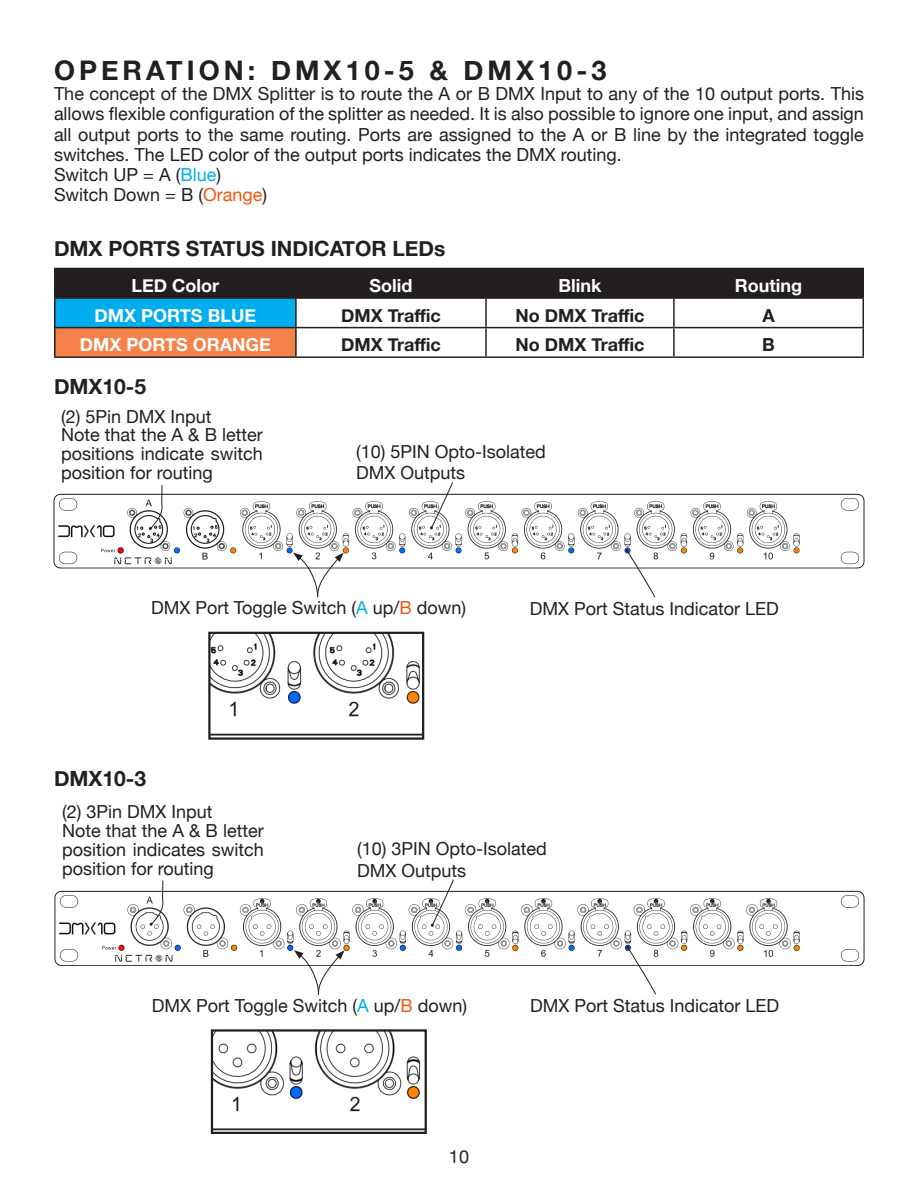
<style>
.page{position:relative;width:918px;height:1188px;background:#fff}
.page>*{position:absolute;margin:0;border:0;box-sizing:border-box;transform-origin:0 0}
.t1{font:700 27px "Helvetica Neue";letter-spacing:.15em;color:#231f20}
.t2{font:700 21px "Helvetica Neue";color:#231f20}
.t3{font:18px/18.8px "Helvetica Neue";color:#231f20;text-align:justify}
.t4{font:700 18px "Helvetica Neue";color:#fff}
.t5{font:700 18px "Helvetica Neue";color:#231f20}
.s1{color:#00aeef}
.s2{color:#f2580d}
</style>
<div class="page">
<img style="left:53px;top:493px;width:812px;height:76px">
<svg style="left:430px;top:482px;width:23px;height:47px"></svg>
<svg style="left:626px;top:549px;width:30px;height:49px"></svg>
<svg style="left:293px;top:553px;width:51px;height:45px"></svg>
<div style="left:56px;top:269px;width:806px;height:28px;background:#231f20"></div>
<div style="left:55px;top:298px;width:241px;height:30px;background:#00aeef"></div>
<div style="left:55px;top:328px;width:241px;height:29px;background:#f58249"></div>
<hr style="left:54px;top:268px;width:242px;height:1px;background:#231f20">
<hr style="left:54px;top:269px;width:2px;height:28px;background:#231f20">
<hr style="left:296px;top:268px;width:190px;height:1px;background:#231f20">
<hr style="left:295px;top:269px;width:2px;height:28px;background:#231f20">
<hr style="left:486px;top:268px;width:188px;height:1px;background:#231f20">
<hr style="left:485px;top:269px;width:2px;height:28px;background:#231f20">
<hr style="left:674px;top:268px;width:190px;height:1px;background:#231f20">
<hr style="left:673px;top:269px;width:2px;height:28px;background:#231f20">
<hr style="left:862px;top:269px;width:2px;height:28px;background:#231f20">
<hr style="left:54px;top:297px;width:242px;height:2px;background:#231f20">
<hr style="left:54px;top:299px;width:2px;height:28px;background:#231f20">
<hr style="left:296px;top:297px;width:190px;height:2px;background:#231f20">
<hr style="left:295px;top:299px;width:2px;height:28px;background:#231f20">
<hr style="left:486px;top:297px;width:188px;height:2px;background:#231f20">
<hr style="left:485px;top:299px;width:2px;height:28px;background:#231f20">
<hr style="left:674px;top:297px;width:190px;height:2px;background:#231f20">
<hr style="left:673px;top:299px;width:2px;height:28px;background:#231f20">
<hr style="left:862px;top:299px;width:2px;height:28px;background:#231f20">
<hr style="left:54px;top:327px;width:242px;height:1px;background:#231f20">
<hr style="left:54px;top:328px;width:2px;height:28px;background:#231f20">
<hr style="left:296px;top:327px;width:190px;height:1px;background:#231f20">
<hr style="left:295px;top:328px;width:2px;height:28px;background:#231f20">
<hr style="left:486px;top:327px;width:188px;height:1px;background:#231f20">
<hr style="left:485px;top:328px;width:2px;height:28px;background:#231f20">
<hr style="left:674px;top:327px;width:190px;height:1px;background:#231f20">
<hr style="left:673px;top:328px;width:2px;height:28px;background:#231f20">
<hr style="left:862px;top:328px;width:2px;height:28px;background:#231f20">
<hr style="left:54px;top:356px;width:242px;height:2px;background:#231f20">
<hr style="left:296px;top:356px;width:190px;height:2px;background:#231f20">
<hr style="left:486px;top:356px;width:188px;height:2px;background:#231f20">
<hr style="left:674px;top:356px;width:190px;height:2px;background:#231f20">
<svg style="left:149px;top:485px;width:14px;height:45px"></svg>
<img style="left:211px;top:635px;width:210px;height:101px">
<div style="left:208px;top:632px;width:216px;height:108px;border:2px solid #231f20"></div>
<img style="left:54px;top:890px;width:811px;height:76px">
<svg style="left:150px;top:880px;width:14px;height:46px"></svg>
<svg style="left:431px;top:879px;width:23px;height:48px"></svg>
<svg style="left:626px;top:946px;width:31px;height:49px"></svg>
<svg style="left:294px;top:950px;width:51px;height:45px"></svg>
<img style="left:214px;top:1032px;width:210px;height:99px">
<div style="left:211px;top:1029px;width:216px;height:105px;border:2px solid #231f20"></div>
<p class="t1" style="left:54px;top:49px;width:554px">OPERATION: DMX10-5 &amp; DMX10-3</p>
<p class="t3" style="left:54px;top:85px;width:812px;line-height:20.1px">The concept of the DMX Splitter is to route the A or B DMX Input to any of the 10 output ports. This allows flexible configuration of the splitter as needed. It is also possible to ignore one input, and assign all output ports to the same routing. Ports are assigned to the A or B line by the integrated toggle switches. The LED color of the output ports indicates the DMX routing.</p>
<p class="t3" style="left:54px;top:166px;width:169px">Switch UP = A (<span class="s1">Blue</span>)</p>
<p class="t3" style="left:54px;top:186px;width:215px">Switch Down = B (<span class="s2">Orange</span>)</p>
<p class="t2" style="left:54px;top:232px;width:393px">DMX PORTS STATUS INDICATOR LEDs</p>
<p class="t4" style="left:132px;top:272px;width:89px">LED Color</p>
<p class="t4" style="left:369px;top:272px;width:44px">Solid</p>
<p class="t4" style="left:558px;top:272px;width:44px">Blink</p>
<p class="t4" style="left:735px;top:272px;width:69px">Routing</p>
<p class="t4" style="left:95px;top:301px;width:163px">DMX PORTS BLUE</p>
<p class="t5" style="left:341px;top:301px;width:101px">DMX Traffic</p>
<p class="t5" style="left:515px;top:301px;width:131px">No DMX Traffic</p>
<p class="t5" style="left:762px;top:301px;width:14px">A</p>
<p class="t4" style="left:80px;top:331px;width:193px">DMX PORTS ORANGE</p>
<p class="t5" style="left:341px;top:331px;width:101px">DMX Traffic</p>
<p class="t5" style="left:515px;top:331px;width:131px">No DMX Traffic</p>
<p class="t5" style="left:762px;top:331px;width:14px">B</p>
<p class="t2" style="left:54px;top:370px;width:94px">DMX10-5</p>
<p class="t3" style="left:61px;top:408px;width:152px">(2) 5Pin DMX Input</p>
<p class="t3" style="left:61px;top:427px;width:203px">Note that the A &amp; B letter positions indicate switch position for routing</p>
<p class="t3" style="left:356px;top:441px;width:191px;line-height:21.8px">(10) 5PIN Opto-Isolated<br>DMX Outputs</p>
<p class="t3" style="left:151px;top:599px;width:317px">DMX Port Toggle Switch (<span class="s1">A</span> up/<span class="s2">B</span> down)</p>
<p class="t3" style="left:530px;top:600px;width:251px">DMX Port Status Indicator LED</p>
<p class="t2" style="left:54px;top:762px;width:94px">DMX10-3</p>
<p class="t3" style="left:62px;top:804px;width:152px">(2) 3Pin DMX Input</p>
<p class="t3" style="left:62px;top:822px;width:203px">Note that the A &amp; B letter position indicates switch position for routing</p>
<p class="t3" style="left:357px;top:839px;width:191px;line-height:21.8px">(10) 3PIN Opto-Isolated<br>DMX Outputs</p>
<p class="t3" style="left:152px;top:997px;width:317px">DMX Port Toggle Switch (<span class="s1">A</span> up/<span class="s2">B</span> down)</p>
<p class="t3" style="left:530px;top:997px;width:251px">DMX Port Status Indicator LED</p>
<p class="t3" style="left:449px;top:1148px;width:22px">10</p>
</div>
